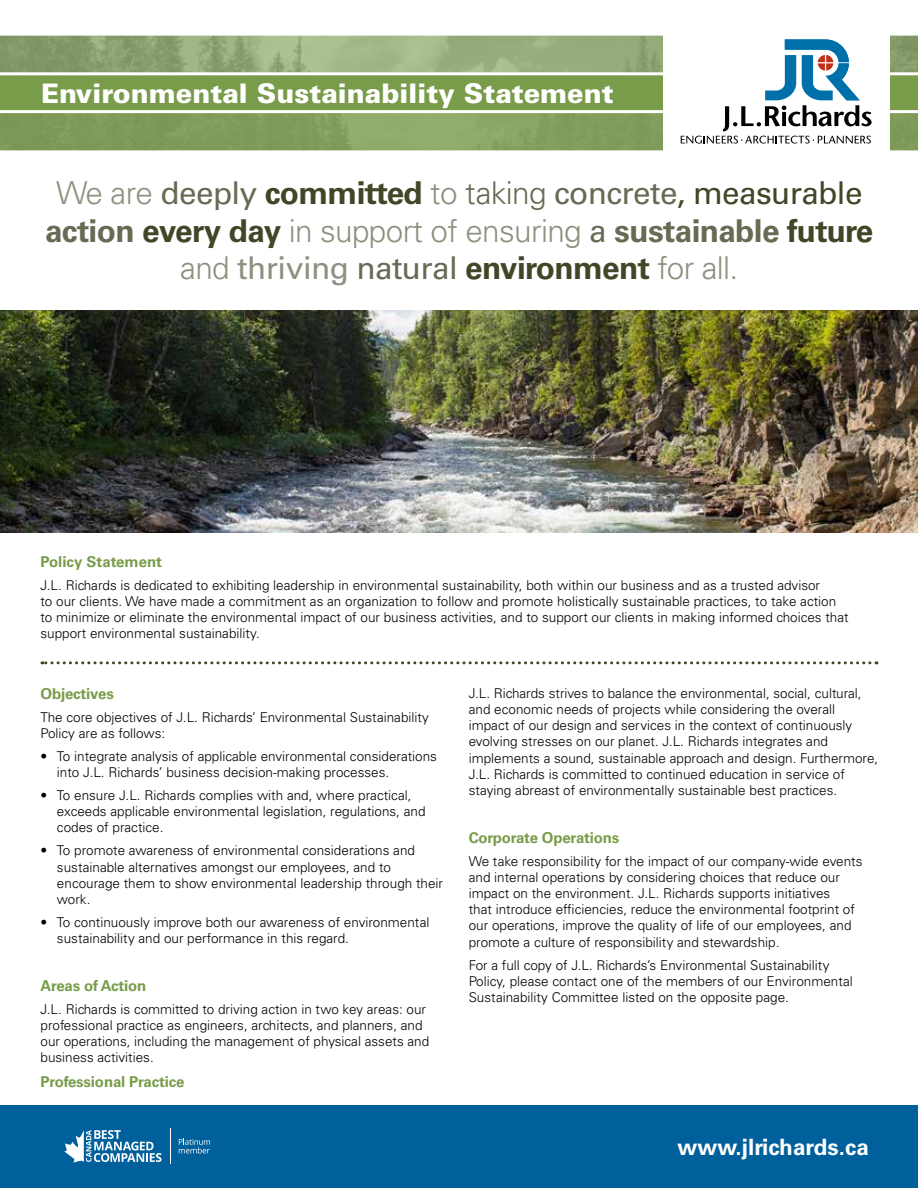
<style>
.page{position:relative;width:918px;height:1188px;background:#fff}
.page>*{position:absolute;margin:0;border:0;box-sizing:border-box;transform-origin:0 0}
.t1{font:300 31.5px/37.5px "Univers LT Std";letter-spacing:-.02em;color:#8c917e;text-align:center}
.t2{font:900 27px "Univers LT Std";color:#fff}
.t3{font:700 22.5px "Univers LT Std";color:#fff}
.t4{font:700 15px "Univers LT Std";letter-spacing:-.01em;color:#789c4a}
.t5{font:300 13.5px/16.2px "Univers LT Std";color:#000}
.s1{font-weight:400;color:#666c53}
.s2{font-weight:700;color:#3f4727}
.s3{color:#666c53}
.s4{font-weight:400;color:#3f4727}
.s5{font-weight:700;color:#666c53}
.s6{font-weight:400}
</style>
<div class="page">
<svg style="left:0;top:36px;width:918px;height:36px;background:#95aa79"></svg>
<div style="left:0;top:74px;width:918px;height:38px;background:#789c4a"></div>
<div style="left:0;top:1106px;width:918px;height:82px;background:#00609c"></div>
<svg style="left:64px;top:1130px;width:98px;height:33px"></svg>
<svg style="left:179px;top:1139px;width:31px;height:14px"></svg>
<hr style="left:170px;top:1128px;width:1px;height:36px;background:#fff">
<svg style="left:0;top:113px;width:918px;height:37px;background:#839f5e"></svg>
<div style="left:664px;top:22px;width:226px;height:138px;background:#fff"></div>
<hr style="left:0;top:72px;width:918px;height:3px;background:#fff">
<hr style="left:0;top:110px;width:918px;height:3px;background:#fff">
<svg style="left:681px;top:39px;width:191px;height:105px"></svg>
<svg style="left:42px;top:661px;width:828px;height:3px"></svg>
<img style="left:0;top:310px;width:918px;height:223px">
<h2 class="t2" style="left:41px;top:76px;width:574px">Environmental Sustainability Statement</h2>
<h1 class="t1" style="left:45px;top:175px;width:830px">We are <span class="s1">deeply</span> <span class="s2">committed</span> to <span class="s3">taking</span> <span class="s1">concrete</span><span class="s4">, measurable </span><span class="s5">action</span> <span class="s2">every day</span> in support of ensuring <span class="s1">a</span> <span class="s5">sustainable</span> <span class="s2">future </span>and <span class="s6">thriving</span> <span class="s1">natural</span> <span class="s2">environment</span> for all.</h1>
<p class="t4" style="left:40px;top:553px;width:123px">Policy Statement</p>
<p class="t5" style="left:40px;top:577px;width:810px">J.L. Richards is dedicated to exhibiting leadership in environmental sustainability, both within our business and as a trusted advisor<br>to our clients. We have made a commitment as an organization to follow and promote holistically sustainable practices, to take action to minimize or eliminate the environmental impact of our business activities, and to support our clients in making informed choices that support environmental sustainability.</p>
<p class="t4" style="left:40px;top:685px;width:75px">Objectives</p>
<p class="t5" style="left:40px;top:709px;width:390px">The core objectives of J.L. Richards’ Environmental Sustainability<br>Policy are as follows:</p>
<p class="t5" style="left:57px;top:748px;width:382px;text-indent:-16px">• To integrate analysis of applicable environmental considerations into J.L. Richards’ business decision-making processes.</p>
<p class="t5" style="left:57px;top:787px;width:370px;text-indent:-16px">• To ensure J.L. Richards complies with and, where practical, exceeds applicable environmental legislation, regulations, and codes of practice.</p>
<p class="t5" style="left:57px;top:843px;width:388px;text-indent:-16px">• To promote awareness of environmental considerations and sustainable alternatives amongst our employees, and to encourage them to show environmental leadership through their work.</p>
<p class="t5" style="left:57px;top:914px;width:374px;text-indent:-16px">• To continuously improve both our awareness of environmental sustainability and our performance in this regard.</p>
<p class="t4" style="left:40px;top:977px;width:107px">Areas of Action</p>
<p class="t5" style="left:40px;top:1001px;width:390px">J.L. Richards is committed to driving action in two key areas: our professional practice as engineers, architects, and planners, and our operations, including the management of physical assets and business activities.</p>
<p class="t4" style="left:40px;top:1073px;width:146px">Professional Practice</p>
<p class="t5" style="left:469px;top:685px;width:411px">J.L. Richards strives to balance the environmental, social, cultural, and economic needs of projects while considering the overall impact of our design and services in the context of continuously evolving stresses on our planet. J.L. Richards integrates and implements a sound, sustainable approach and design. Furthermore, J.L. Richards is committed to continued education in service of staying abreast of environmentally sustainable best practices.</p>
<p class="t4" style="left:469px;top:829px;width:152px">Corporate Operations</p>
<p class="t5" style="left:469px;top:853px;width:395px">We take responsibility for the impact of our company-wide events and internal operations by considering choices that reduce our impact on the environment. J.L. Richards supports initiatives<br>that introduce efficiencies, reduce the environmental footprint of our operations, improve the quality of life of our employees, and promote a culture of responsibility and stewardship.</p>
<p class="t5" style="left:469px;top:957px;width:386px">For a full copy of J.L. Richards’s Environmental Sustainability<br>Policy, please contact one of the members of our Environmental<br>Sustainability Committee listed on the opposite page.</p>
<h3 class="t3" style="left:677px;top:1134px;width:193px">www.jlrichards.ca</h3>
</div>
